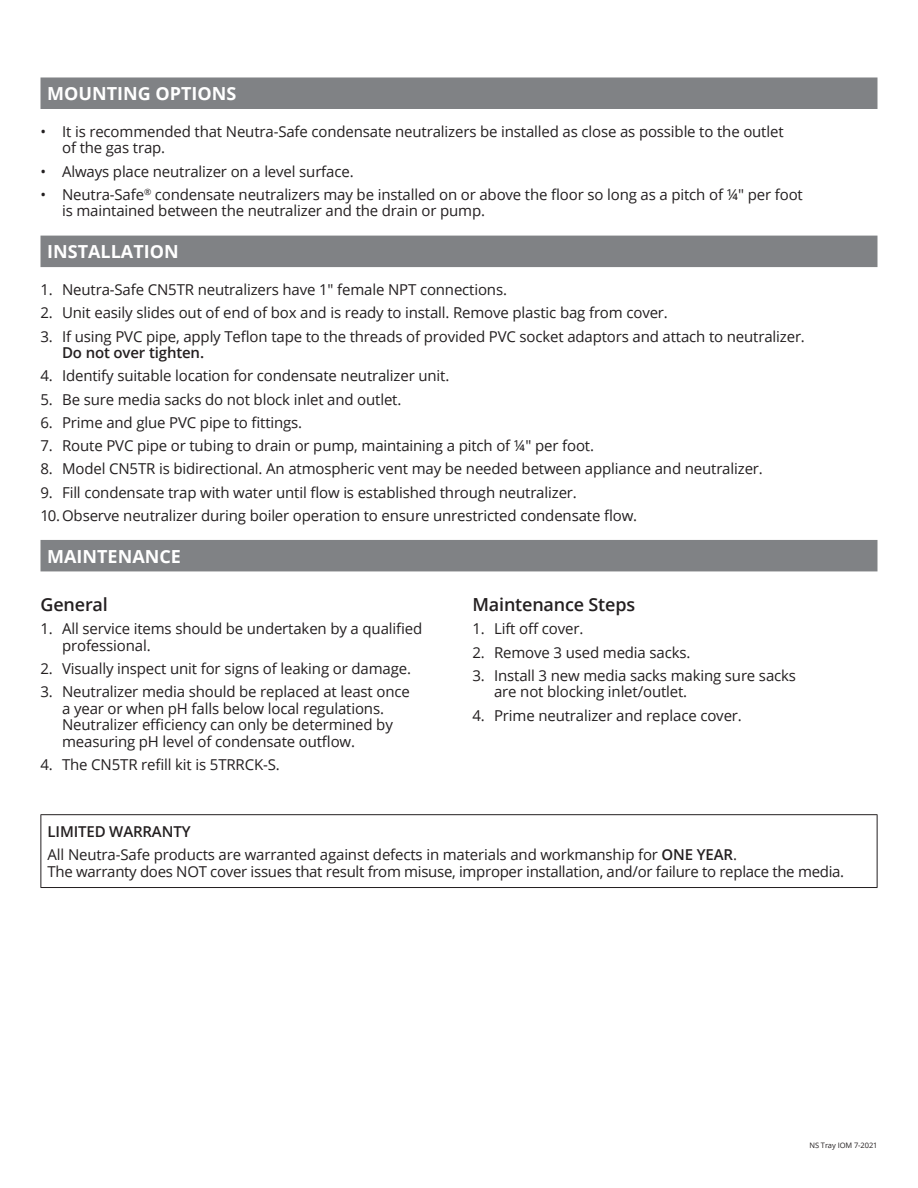
<style>
.page{position:relative;width:918px;height:1188px;background:#fff}
.page>*{position:absolute;margin:0;border:0;box-sizing:border-box;transform-origin:0 0}
.I_Sub{font:700 18px "Open Sans";color:#fff}
.IOM_title{font:600 18px "Open Sans";letter-spacing:-.01em;color:#231f20}
.I_bod{font:15px/16.5px "Open Sans";letter-spacing:-.01em;color:#231f20}
.I_bod_no_ind{font:15px/16.5px "Open Sans";letter-spacing:-.02em;color:#231f20}
.I_bod-2{font:600 15px "Open Sans";letter-spacing:-.01em;color:#231f20}
.code{font:7.5px "Open Sans";letter-spacing:-.01em;color:#231f20}
.s1{font-weight:600}
</style>
<div class="page">
<div style="left:40px;top:77px;width:838px;height:32px;background:#808285"></div>
<div style="left:40px;top:236px;width:838px;height:31px;background:#808285"></div>
<div style="left:40px;top:540px;width:838px;height:31px;background:#808285"></div>
<hr style="left:40px;top:814px;width:838px;height:1px;background:#231f20">
<hr style="left:40px;top:815px;width:1px;height:72px;background:#231f20">
<hr style="left:877px;top:815px;width:1px;height:72px;background:#231f20">
<hr style="left:40px;top:887px;width:838px;height:1px;background:#231f20">
<p class="I_Sub" style="left:47px;top:81px;width:191px">MOUNTING OPTIONS</p>
<p class="I_bod" style="left:62px;top:123px;width:723px;text-indent:-22px">• It is recommended that Neutra-Safe condensate neutralizers be installed as close as possible to the outlet of the gas trap.</p>
<p class="I_bod" style="left:40px;top:163px;width:315px">• Always place neutralizer on a level surface.</p>
<p class="I_bod" style="left:62px;top:186px;width:742px;text-indent:-22px">• Neutra-Safe<sup>®</sup> condensate neutralizers may be installed on or above the floor so long as a pitch of ¼" per foot is maintained between the neutralizer and the drain or pump.</p>
<p class="I_Sub" style="left:47px;top:239px;width:133px">INSTALLATION</p>
<p class="I_bod" style="left:40px;top:281px;width:468px">1. Neutra-Safe CN5TR neutralizers have 1" female NPT connections.</p>
<p class="I_bod" style="left:40px;top:304px;width:629px">2. Unit easily slides out of end of box and is ready to install. Remove plastic bag from cover.</p>
<p class="I_bod" style="left:62px;top:327px;width:744px;text-indent:-22px">3. If using PVC pipe, apply Teflon tape to the threads of provided PVC socket adaptors and attach to neutralizer.<br><span class="s1">Do not over tighten.</span></p>
<p class="I_bod" style="left:40px;top:367px;width:410px">4. Identify suitable location for condensate neutralizer unit.</p>
<p class="I_bod" style="left:40px;top:390px;width:362px">5. Be sure media sacks do not block inlet and outlet.</p>
<p class="I_bod" style="left:40px;top:414px;width:263px">6. Prime and glue PVC pipe to fittings.</p>
<p class="I_bod" style="left:40px;top:437px;width:555px">7. Route PVC pipe or tubing to drain or pump, maintaining a pitch of ¼" per foot.</p>
<p class="I_bod" style="left:40px;top:460px;width:724px">8. Model CN5TR is bidirectional. An atmospheric vent may be needed between appliance and neutralizer.</p>
<p class="I_bod" style="left:40px;top:483px;width:538px">9. Fill condensate trap with water until flow is established through neutralizer.</p>
<p class="I_bod" style="left:40px;top:507px;width:598px">10.Observe neutralizer during boiler operation to ensure unrestricted condensate flow.</p>
<p class="I_Sub" style="left:47px;top:543px;width:135px">MAINTENANCE</p>
<p class="IOM_title" style="left:40px;top:592px;width:69px">General</p>
<p class="I_bod" style="left:62px;top:620px;width:362px;text-indent:-22px">1. All service items should be undertaken by a qualified professional.</p>
<p class="I_bod" style="left:40px;top:660px;width:372px">2. Visually inspect unit for signs of leaking or damage.</p>
<p class="I_bod" style="left:62px;top:683px;width:349px;text-indent:-22px">3. Neutralizer media should be replaced at least once a year or when pH falls below local regulations.<br>Neutralizer efficiency can only be determined by measuring pH level of condensate outflow.</p>
<p class="I_bod" style="left:40px;top:756px;width:241px">4. The CN5TR refill kit is 5TRRCK-S.</p>
<p class="IOM_title" style="left:472px;top:592px;width:164px">Maintenance Steps</p>
<p class="I_bod" style="left:472px;top:620px;width:112px">1. Lift off cover.</p>
<p class="I_bod" style="left:472px;top:643px;width:219px">2. Remove 3 used media sacks.</p>
<p class="I_bod" style="left:494px;top:667px;width:303px;text-indent:-22px">3. Install 3 new media sacks making sure sacks are not blocking inlet/outlet.</p>
<p class="I_bod" style="left:472px;top:706px;width:271px">4. Prime neutralizer and replace cover.</p>
<p class="I_bod-2" style="left:48px;top:821px;width:144px">LIMITED WARRANTY</p>
<p class="I_bod_no_ind" style="left:48px;top:846px;width:798px">All Neutra-Safe products are warranted against defects in materials and workmanship for <span class="s1">ONE YEAR</span>.<br>The warranty does NOT cover issues that result from misuse, improper installation, and/or failure to replace the media.</p>
<p class="code" style="left:809px;top:1140px;width:70px">NS Tray IOM 7-2021</p>
</div>
